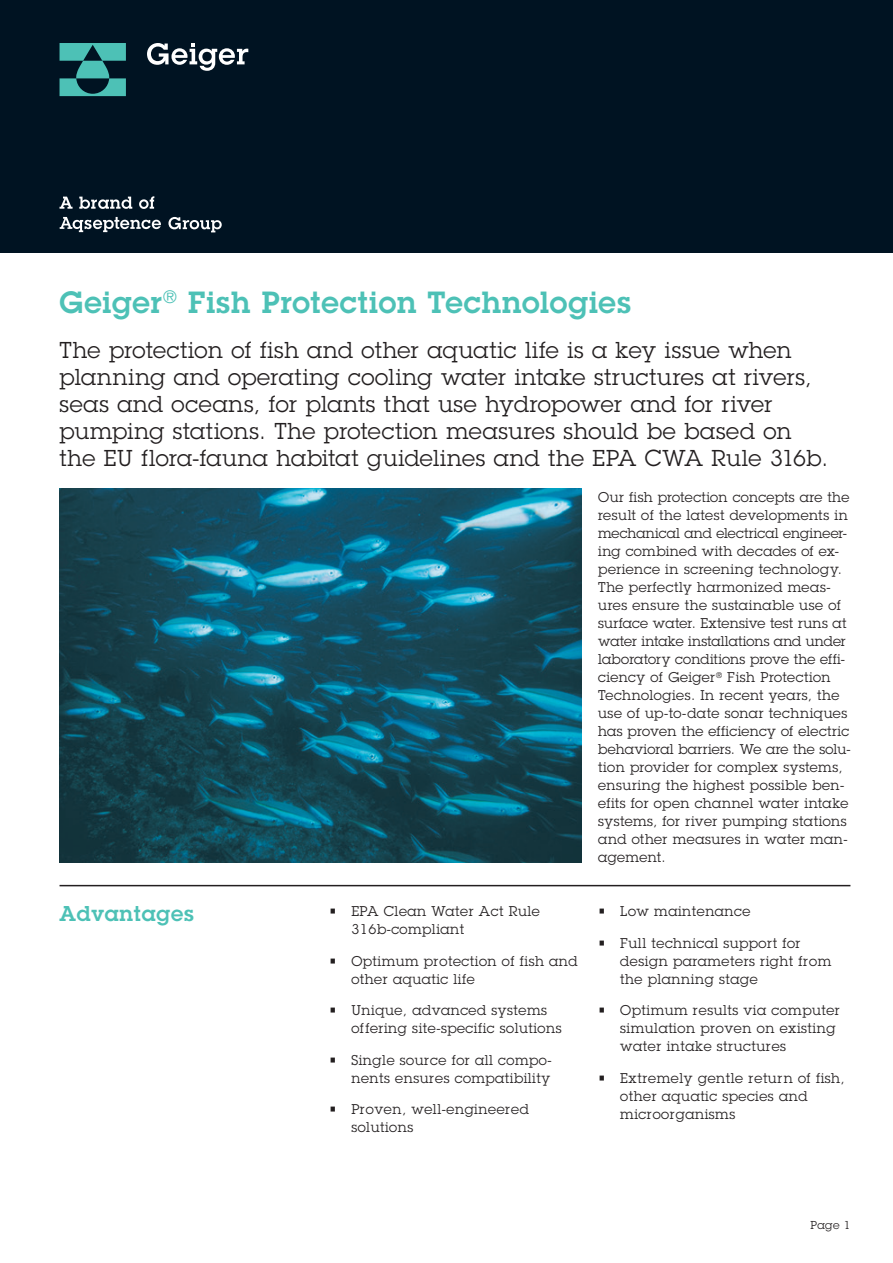
<style>
.page{position:relative;width:893px;height:1263px;background:#fff}
.page>*{position:absolute;margin:0;border:0;box-sizing:border-box;transform-origin:0 0}
.t1{font:600 30px "Lubalin Graph Std";letter-spacing:.025em;color:#4dc1b6}
.t2{font:22.5px/27px "Lubalin Graph Std";letter-spacing:.02em;color:#231f20}
.t3{font:600 21px "Lubalin Graph Std";letter-spacing:.04em;color:#4dc1b6}
.t4{font:13.8px/18px "Lubalin Graph Std";letter-spacing:.04em;color:#231f20}
.t5{font:11.25px "Lubalin Graph Std";color:#231f20}
</style>
<div class="page">
<div style="left:0;top:0;width:893px;height:253px;background:#001322"></div>
<svg style="left:147px;top:43px;width:101px;height:28px"></svg>
<svg style="left:60px;top:43px;width:66px;height:53px"></svg>
<svg style="left:60px;top:197px;width:13px;height:12px"></svg>
<svg style="left:79px;top:197px;width:53px;height:12px"></svg>
<svg style="left:139px;top:196px;width:15px;height:13px"></svg>
<svg style="left:60px;top:217px;width:101px;height:15px"></svg>
<svg style="left:168px;top:217px;width:54px;height:15px"></svg>
<img style="left:60px;top:489px;width:521px;height:373px">
<hr style="left:60px;top:885px;width:790px;height:1px;background:#231f20">
<h1 class="t1" style="left:60px;top:283px;width:573px">Geiger<sup>®</sup> Fish Protection Technologies</h1>
<p class="t2" style="left:60px;top:337px;width:770px">The protection of fish and other aquatic life is a key issue when planning and operating cooling water intake structures at rivers, seas and oceans, for plants that use hydropower and for river pumping stations. The protection measures should be based on the EU flora-fauna habitat guidelines and the EPA CWA Rule 316b.</p>
<h3 class="t3" style="left:60px;top:899px;width:136px">Advantages</h3>
<p class="t4" style="left:351px;top:902px;width:190px;text-indent:-22px">• EPA Clean Water Act Rule<br>316b-compliant</p>
<p class="t4" style="left:351px;top:952px;width:228px;text-indent:-22px">• Optimum protection of fish and other aquatic life</p>
<p class="t4" style="left:351px;top:1001px;width:212px;text-indent:-22px">• Unique, advanced systems offering site-specific solutions</p>
<p class="t4" style="left:329px;top:1051px;width:224px;text-align:right">• Single source for all compo&shy;nents ensures compatibility</p>
<p class="t4" style="left:351px;top:1100px;width:179px;text-indent:-22px">• Proven, well-engineered solutions</p>
<p class="t4" style="left:598px;top:488px;width:254px">Our fish protection concepts are the result of the latest developments in mechanical and electrical engineer&shy;ing combined with decades of ex&shy;perience in screening technology.<br>The perfectly harmonized meas&shy;ures ensure the sustainable use of surface water. Extensive test runs at water intake installations and under laboratory conditions prove the effi&shy;ciency of Geiger<sup>®</sup> Fish Protection Technologies. In recent years, the use of up-to-date sonar techniques has proven the efficiency of electric behavioral barriers. We are the solu&shy;tion provider for complex systems, ensuring the highest possible ben&shy;efits for open channel water intake systems, for river pumping stations and other measures in water man&shy;agement.</p>
<p class="t4" style="left:598px;top:902px;width:154px">• Low maintenance</p>
<p class="t4" style="left:620px;top:934px;width:213px;text-indent:-22px">• Full technical support for design parameters right from the planning stage</p>
<p class="t4" style="left:620px;top:1001px;width:221px;text-indent:-22px">• Optimum results via computer simulation proven on existing water intake structures</p>
<p class="t4" style="left:620px;top:1069px;width:226px;text-indent:-22px">• Extremely gentle return of fish, other aquatic species and microorganisms</p>
<p class="t5" style="left:810px;top:1217px;width:42px">Page 1</p>
</div>
